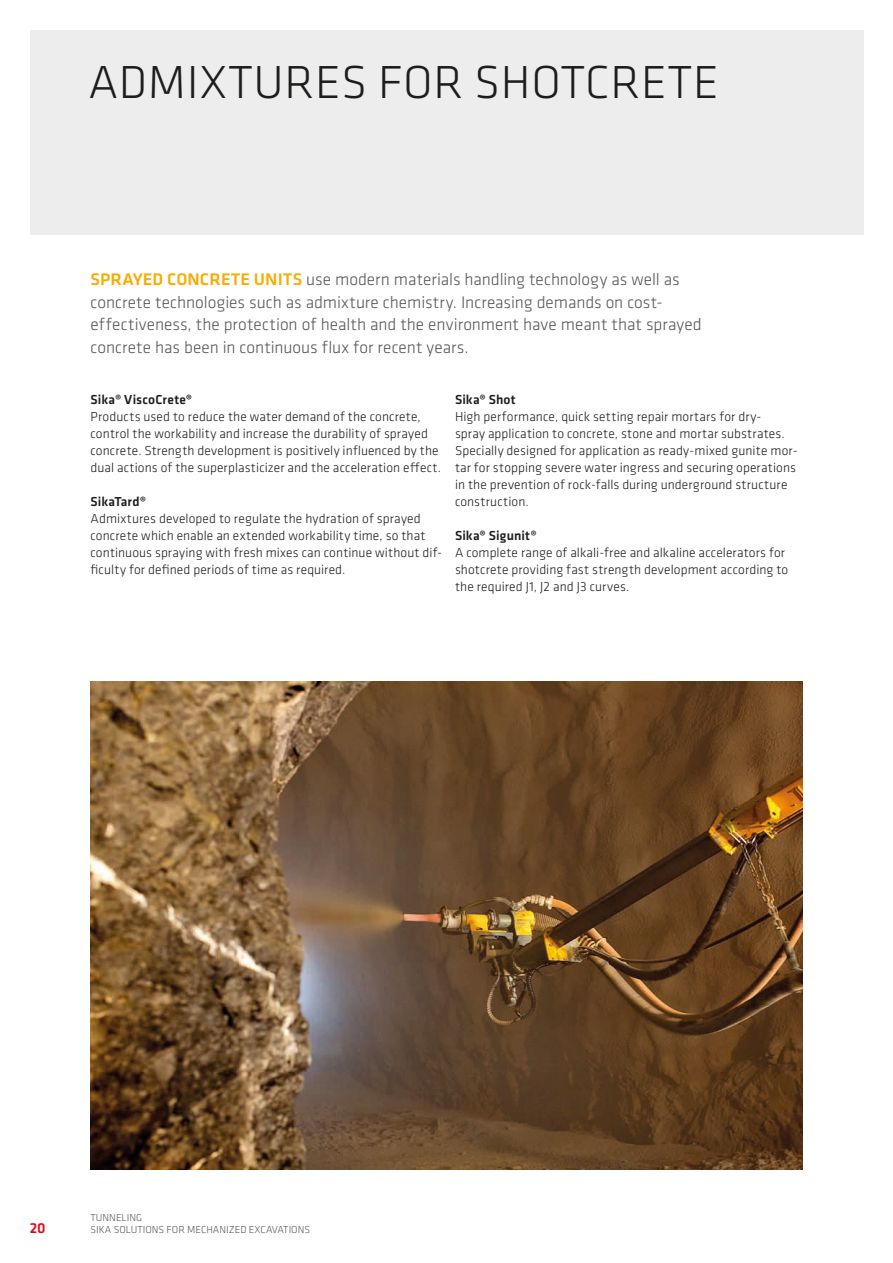
<style>
.page{position:relative;width:893px;height:1263px;background:#fff}
.page>*{position:absolute;margin:0;border:0;box-sizing:border-box;transform-origin:0 0}
.SI_Klavica_HL1{font:300 48px "Klavika";letter-spacing:.015em;color:#1d1d1b}
.SI__Klavica_Lead{font:300 17.4px/22.6px "Klavika";color:#575756}
.t1{font:500 15px "Klavika";color:#e30614}
.SI_Klavika_copy{font:300 13.5px/17px "Klavika";letter-spacing:.01em;color:#1d1d1b}
.SI_Klavika_copy-2{font:500 13.5px "Klavika";letter-spacing:.01em;color:#1d1d1b}
.t2{font:300 10.5px/12.6px "Klavika";color:#575756}
.s1{font-weight:500;color:#f9ad01}
</style>
<div class="page">
<img style="left:91px;top:682px;width:711px;height:487px">
<div style="left:31px;top:30px;width:833px;height:204px;background:#ededed"></div>
<p class="SI_Klavica_HL1" style="left:88px;top:53px;width:632px">ADMIXTURES FOR SHOTCRETE</p>
<p class="SI__Klavica_Lead" style="left:91px;top:268px;width:613px"><span class="s1">SPRAYED CONCRETE UNITS</span> use modern materials handling technology as well as concrete technologies such as admixture chemistry. Increasing demands on cost&shy;effectiveness, the protection of health and the environment have meant that sprayed concrete has been in continuous flux for recent years.</p>
<p class="SI_Klavika_copy-2" style="left:455px;top:390px;width:62px">Sika® Shot</p>
<p class="SI_Klavika_copy" style="left:455px;top:408px;width:344px">High performance, quick setting repair mortars for dry-<br>spray application to concrete, stone and mortar substrates.<br>Specially designed for application as ready-mixed gunite mor&shy;tar for stopping severe water ingress and securing operations in the prevention of rock-falls during underground structure construction.</p>
<p class="SI_Klavika_copy-2" style="left:455px;top:526px;width:83px">Sika® Sigunit®</p>
<p class="SI_Klavika_copy" style="left:455px;top:544px;width:335px">A complete range of alkali-free and alkaline accelerators for shotcrete providing fast strength development according to the required J1, J2 and J3 curves.</p>
<p class="SI_Klavika_copy-2" style="left:91px;top:390px;width:103px">Sika® ViscoCrete®</p>
<p class="SI_Klavika_copy" style="left:91px;top:408px;width:352px">Products used to reduce the water demand of the concrete, control the workability and increase the durability of sprayed concrete. Strength development is positively influenced by the dual actions of the superplasticizer and the acceleration effect.</p>
<p class="SI_Klavika_copy-2" style="left:91px;top:492px;width:57px">SikaTard®</p>
<p class="SI_Klavika_copy" style="left:91px;top:510px;width:353px">Admixtures developed to regulate the hydration of sprayed concrete which enable an extended workability time, so that continuous spraying with fresh mixes can continue without dif&shy;ficulty for defined periods of time as required.</p>
<p class="t1" style="left:30px;top:1218px;width:17px">20</p>
<p class="t2" style="left:91px;top:1211px;width:221px">TUNNELING<br>SIKA SOLUTIONS FOR MECHANIZED EXCAVATIONS</p>
</div>
